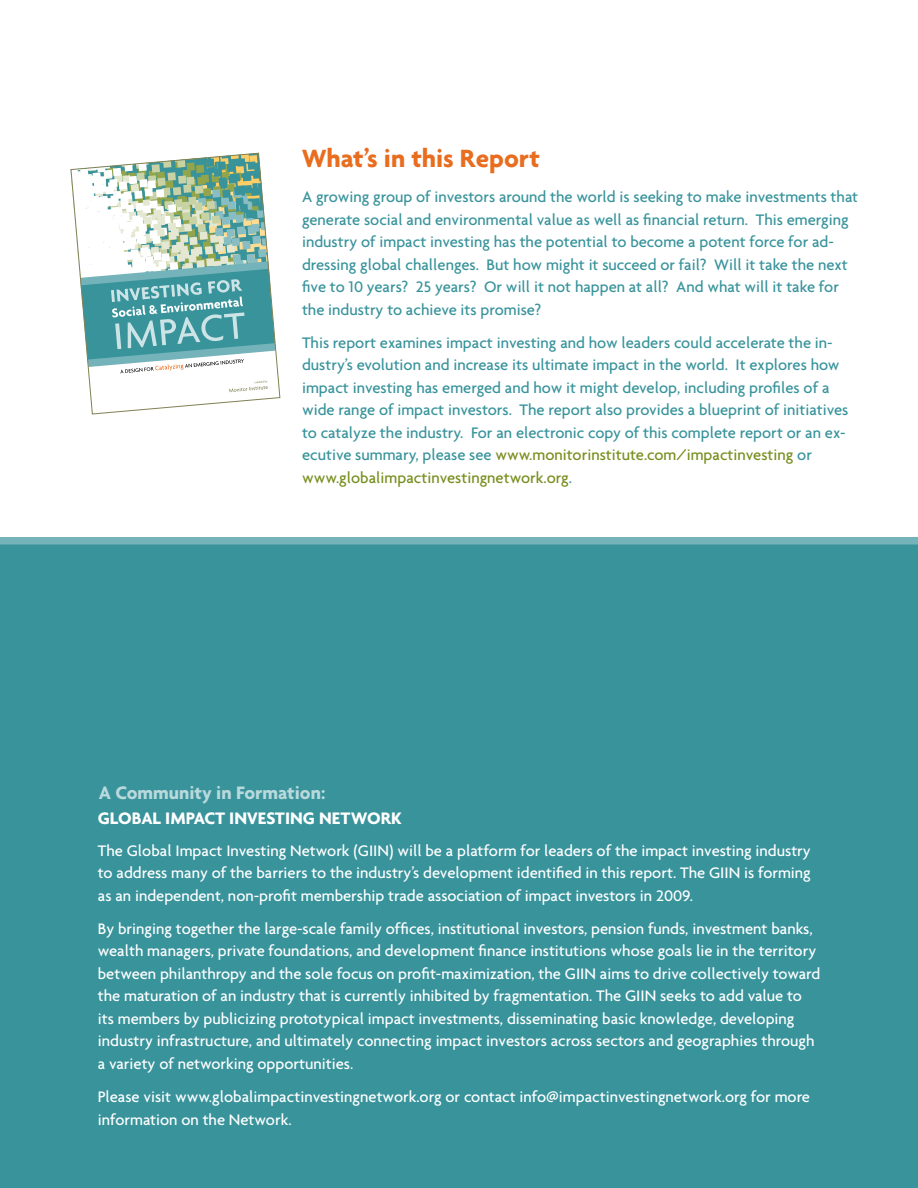
<style>
.page{position:relative;width:918px;height:1188px;background:#fff}
.page>*{position:absolute;margin:0;border:0;box-sizing:border-box;transform-origin:0 0}
.t1{font:700 27px "Agenda";color:#e86d1f}
.t2{font:700 19.5px "Agenda";color:#b9d9dc}
.t3{font:700 18px "Agenda";color:#fff}
.t4{font:500 16.5px/22.5px "Agenda";color:#fff}
.t5{font:500 16.5px/22.5px "Agenda";color:#38939b}
.s1{color:#788e1e}
</style>
<div class="page">
<div style="left:0;top:541px;width:918px;height:647px;background:#38939b"></div>
<div style="left:0;top:537px;width:918px;height:7px;background:#74b3b9"></div>
<svg style="left:71px;top:153px;width:209px;height:261px"></svg>
<h1 class="t1" style="left:302px;top:141px;width:239px">What’s in this Report</h1>
<p class="t5" style="left:302px;top:185px;width:558px">A growing group of investors around the world is seeking to make investments that generate social and environmental value as well as financial return. This emerging industry of impact investing has the potential to become a potent force for ad&shy;dressing global challenges. But how might it succeed or fail? Will it take the next five to 10 years? 25 years? Or will it not happen at all? And what will it take for the industry to achieve its promise?</p>
<p class="t5" style="left:302px;top:331px;width:548px">This report examines impact investing and how leaders could accelerate the in&shy;dustry’s evolution and increase its ultimate impact in the world. It explores how impact investing has emerged and how it might develop, including profiles of a wide range of impact investors. The report also provides a blueprint of initiatives to catalyze the industry. For an electronic copy of this complete report or an ex&shy;ecutive summary, please see <span class="s1">www.monitorinstitute.com/impactinvesting</span> or <span class="s1">www.globalimpactinvestingnetwork.org</span>.</p>
<p class="t2" style="left:99px;top:781px;width:228px">A Community in Formation:</p>
<p class="t3" style="left:98px;top:807px;width:305px">GLOBAL IMPACT INVESTING NETWORK</p>
<p class="t4" style="left:98px;top:839px;width:715px;text-align:justify">The Global Impact Investing Network (GIIN) will be a platform for leaders of the impact investing industry to address many of the barriers to the industry’s development identified in this report. The GIIN is forming as an independent, non-profit membership trade association of impact investors in 2009.</p>
<p class="t4" style="left:98px;top:917px;width:724px">By bringing together the large-scale family offices, institutional investors, pension funds, investment banks, wealth managers, private foundations, and development finance institutions whose goals lie in the territory between philanthropy and the sole focus on profit-maximization, the GIIN aims to drive collectively toward the maturation of an industry that is currently inhibited by fragmentation. The GIIN seeks to add value to its members by publicizing prototypical impact investments, disseminating basic knowledge, developing industry infrastructure, and ultimately connecting impact investors across sectors and geographies through a variety of networking opportunities.</p>
<p class="t4" style="left:98px;top:1085px;width:714px">Please visit www.globalimpactinvestingnetwork.org or contact info@impactinvestingnetwork.org for more information on the Network.</p>
</div>
